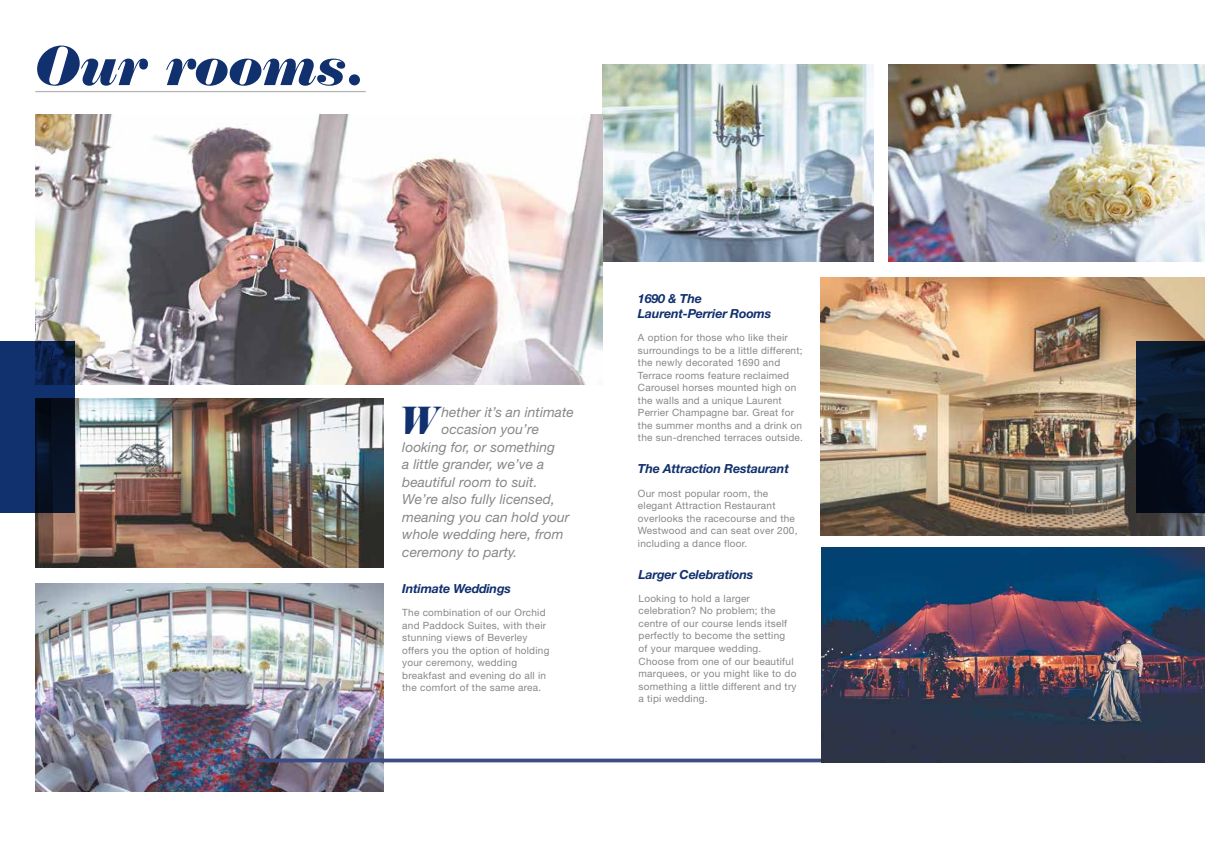
<style>
.page{position:relative;width:1205px;height:851px;background:#fff}
.page>*{position:absolute;margin:0;border:0;box-sizing:border-box;transform-origin:0 0}
.t1{font:italic 54.75px "Normande BT";letter-spacing:-.02em;color:#11306e}
.t2{font:italic 38.38px "Normande BT";color:#11306e}
.t3{font:italic 13.75px "Helvetica Neue LT Std";letter-spacing:.005em;color:#878787}
.t4{font:italic 700 12.5px/15px "Helvetica Neue LT Std";letter-spacing:-.015em;color:#11306e}
.t5{font:10px/12.5px "Helvetica Neue LT Std";letter-spacing:.025em;color:#878787}
</style>
<div class="page">
<img style="left:820px;top:277px;width:385px;height:258px">
<img style="left:602px;top:64px;width:271px;height:198px">
<img style="left:888px;top:64px;width:317px;height:198px">
<img style="left:35px;top:114px;width:567px;height:270px">
<img style="left:35px;top:398px;width:349px;height:169px">
<img style="left:35px;top:583px;width:349px;height:208px">
<hr style="left:35px;top:91px;width:331px;height:1px;background:#b3b2b2">
<svg style="left:0;top:341px;width:74px;height:172px;background:#0c224e"></svg>
<img style="left:821px;top:547px;width:384px;height:215px">
<svg style="left:254px;top:758px;width:567px;height:4px;background:#556294"></svg>
<svg style="left:1136px;top:341px;width:69px;height:172px;background:#081528"></svg>
<h1 class="t1" style="left:35px;top:32px;width:332px">Our rooms.</h1>
<h2 class="t2" style="left:400px;top:397px;width:39px">W</h2>
<h3 class="t3" style="left:441px;top:403px;width:134px">hether it’s an intimate</h3>
<h3 class="t3" style="left:441px;top:421px;width:99px">occasion you’re</h3>
<h3 class="t3" style="left:402px;top:438px;width:154px">looking for, or something</h3>
<h3 class="t3" style="left:402px;top:456px;width:143px">a little grander, we’ve a</h3>
<h3 class="t3" style="left:402px;top:473px;width:137px">beautiful room to suit.</h3>
<h3 class="t3" style="left:402px;top:491px;width:154px">We’re also fully licensed,</h3>
<h3 class="t3" style="left:402px;top:508px;width:169px">meaning you can hold your</h3>
<h3 class="t3" style="left:402px;top:526px;width:163px">whole wedding here, from</h3>
<h3 class="t3" style="left:402px;top:543px;width:117px">ceremony to party.</h3>
<p class="t4" style="left:402px;top:581px;width:110px">Intimate Weddings</p>
<p class="t5" style="left:402px;top:606px;width:149px">The combination of our Orchid and Paddock Suites, with their stunning views of Beverley offers you the option of holding your ceremony, wedding breakfast and evening do all in the comfort of the same area.</p>
<p class="t4" style="left:638px;top:291px;width:135px">1690 &amp; The<br>Laurent-Perrier Rooms</p>
<p class="t5" style="left:638px;top:331px;width:166px">A option for those who like their surroundings to be a little different; the newly decorated 1690 and<br>Terrace rooms feature reclaimed<br>Carousel horses mounted high on the walls and a unique Laurent<br>Perrier Champagne bar. Great for the summer months and a drink on the sun-drenched terraces outside.</p>
<p class="t4" style="left:638px;top:461px;width:153px">The Attraction Restaurant</p>
<p class="t5" style="left:638px;top:486px;width:161px">Our most popular room, the elegant Attraction Restaurant overlooks the racecourse and the<br>Westwood and can seat over 200, including a dance floor.</p>
<p class="t4" style="left:638px;top:566px;width:116px">Larger Celebrations</p>
<p class="t5" style="left:638px;top:592px;width:160px">Looking to hold a larger celebration? No problem; the centre of our course lends itself perfectly to become the setting of your marquee wedding.<br>Choose from one of our beautiful marquees, or you might like to do something a little different and try a tipi wedding.</p>
</div>
